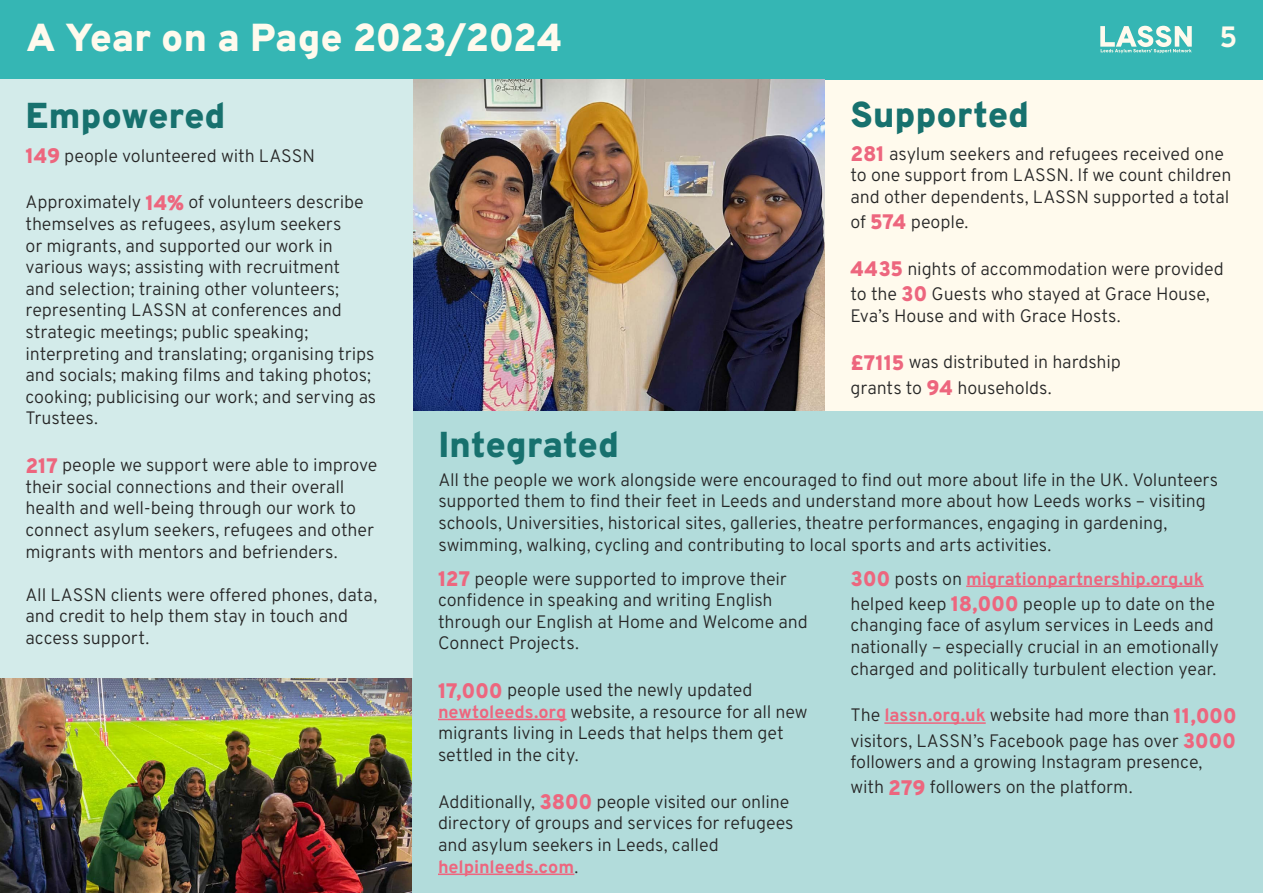
<style>
.page{position:relative;width:1263px;height:893px;background:#fffaed}
.page>*{position:absolute;margin:0;border:0;box-sizing:border-box;transform-origin:0 0}
.t1{font:900 39px "Overpass";letter-spacing:-.005em;color:#fffaed}
.t2{font:900 36px "Overpass";letter-spacing:-.005em;color:#17716e}
.t3{font:700 29.4px "Overpass";color:#fffaed}
.t4{font:300 18px/21.6px "Overpass";letter-spacing:-.005em;color:#262626}
.s1{font-weight:900;font-size:21px;color:#ed667e}
.s2{font-weight:700;color:#ed667e}
</style>
<div class="page">
<div style="left:0;top:0;width:1263px;height:79px;background:#35b6b4"></div>
<svg style="left:1100px;top:26px;width:92px;height:27px"></svg>
<img style="left:412px;top:79px;width:413px;height:332px">
<img style="left:0;top:678px;width:412px;height:215px">
<div style="left:412px;top:411px;width:851px;height:482px;background:#b2dcdb"></div>
<div style="left:0;top:79px;width:412px;height:599px;background:#d3ebea"></div>
<hr style="left:438px;top:719px;width:128px;height:1px;background:#ed667e">
<hr style="left:438px;top:873px;width:136px;height:2px;background:#ed667e">
<hr style="left:966px;top:585px;width:238px;height:2px;background:#ed667e">
<hr style="left:884px;top:722px;width:102px;height:2px;background:#ed667e">
<h1 class="t1" style="left:26px;top:6px;width:538px">A Year on a Page 2023/2024</h1>
<h3 class="t3" style="left:1219px;top:13px;width:19px">5</h3>
<h2 class="t2" style="left:26px;top:86px;width:202px">Empowered</h2>
<p class="t4" style="left:26px;top:144px;width:291px"><span class="s1">149</span> people volunteered with LASSN</p>
<p class="t4" style="left:26px;top:191px;width:352px">Approximately <span class="s1">14%</span> of volunteers describe themselves as refugees, asylum seekers<br>or migrants, and supported our work in various ways; assisting with recruitment<br>and selection; training other volunteers; representing LASSN at conferences and strategic meetings; public speaking; interpreting and translating; organising trips and socials; making films and taking photos; cooking; publicising our work; and serving as Trustees.</p>
<p class="t4" style="left:26px;top:453px;width:354px"><span class="s1">217</span> people we support were able to improve their social connections and their overall health and well-being through our work to connect asylum seekers, refugees and other migrants with mentors and befrienders.</p>
<p class="t4" style="left:26px;top:583px;width:353px">All LASSN clients were offered phones, data, and credit to help them stay in touch and access support.</p>
<h2 class="t2" style="left:438px;top:415px;width:182px">Integrated</h2>
<h2 class="t2" style="left:850px;top:85px;width:180px">Supported</h2>
<p class="t4" style="left:850px;top:142px;width:382px"><span class="s1">281</span> asylum seekers and refugees received one to one support from LASSN. If we count children and other dependents, LASSN supported a total</p>
<p class="t4" style="left:850px;top:210px;width:119px">of <span class="s1">574</span> people.</p>
<p class="t4" style="left:850px;top:255px;width:375px;line-height:25.2px"><span class="s1">4435</span> nights of accommodation were provided to the <span class="s1">30</span> Guests who stayed at Grace House,</p>
<p class="t4" style="left:850px;top:304px;width:272px">Eva’s House and with Grace Hosts.</p>
<p class="t4" style="left:850px;top:349px;width:272px;line-height:25.2px"><span class="s1">£7115</span> was distributed in hardship grants to <span class="s1">94</span> households.</p>
<p class="t4" style="left:438px;top:468px;width:781px">All the people we work alongside were encouraged to find out more about life in the UK. Volunteers supported them to find their feet in Leeds and understand more about how Leeds works – visiting schools, Universities, historical sites, galleries, theatre performances, engaging in gardening, swimming, walking, cycling and contributing to local sports and arts activities.</p>
<p class="t4" style="left:438px;top:567px;width:371px"><span class="s1">127</span> people were supported to improve their confidence in speaking and writing English through our English at Home and Welcome and Connect Projects.</p>
<p class="t4" style="left:438px;top:678px;width:371px"><span class="s1">17,000</span> people used the newly updated <span class="s2">newtoleeds.org</span> website, a resource for all new migrants living in Leeds that helps them get settled in the city.</p>
<p class="t4" style="left:438px;top:790px;width:357px">Additionally, <span class="s1">3800</span> people visited our online directory of groups and services for refugees and asylum seekers in Leeds, called <span class="s2">helpinleeds.com</span>.</p>
<p class="t4" style="left:850px;top:565px;width:366px;line-height:25.2px"><span class="s1">300</span> posts on <span class="s2">migrationpartnership.org.uk </span>helped keep <span class="s1">18,000</span> people up to date on the</p>
<p class="t4" style="left:850px;top:614px;width:370px">changing face of asylum services in Leeds and nationally – especially crucial in an emotionally charged and politically turbulent election year.</p>
<p class="t4" style="left:850px;top:702px;width:388px;line-height:25.2px">The <span class="s2">lassn.org.uk</span> website had more than <span class="s1">11,000 </span>visitors, LASSN’s Facebook page has over <span class="s1">3000</span></p>
<p class="t4" style="left:850px;top:749px;width:353px;line-height:25.2px">followers and a growing Instagram presence, with <span class="s1">279</span> followers on the platform.</p>
</div>
